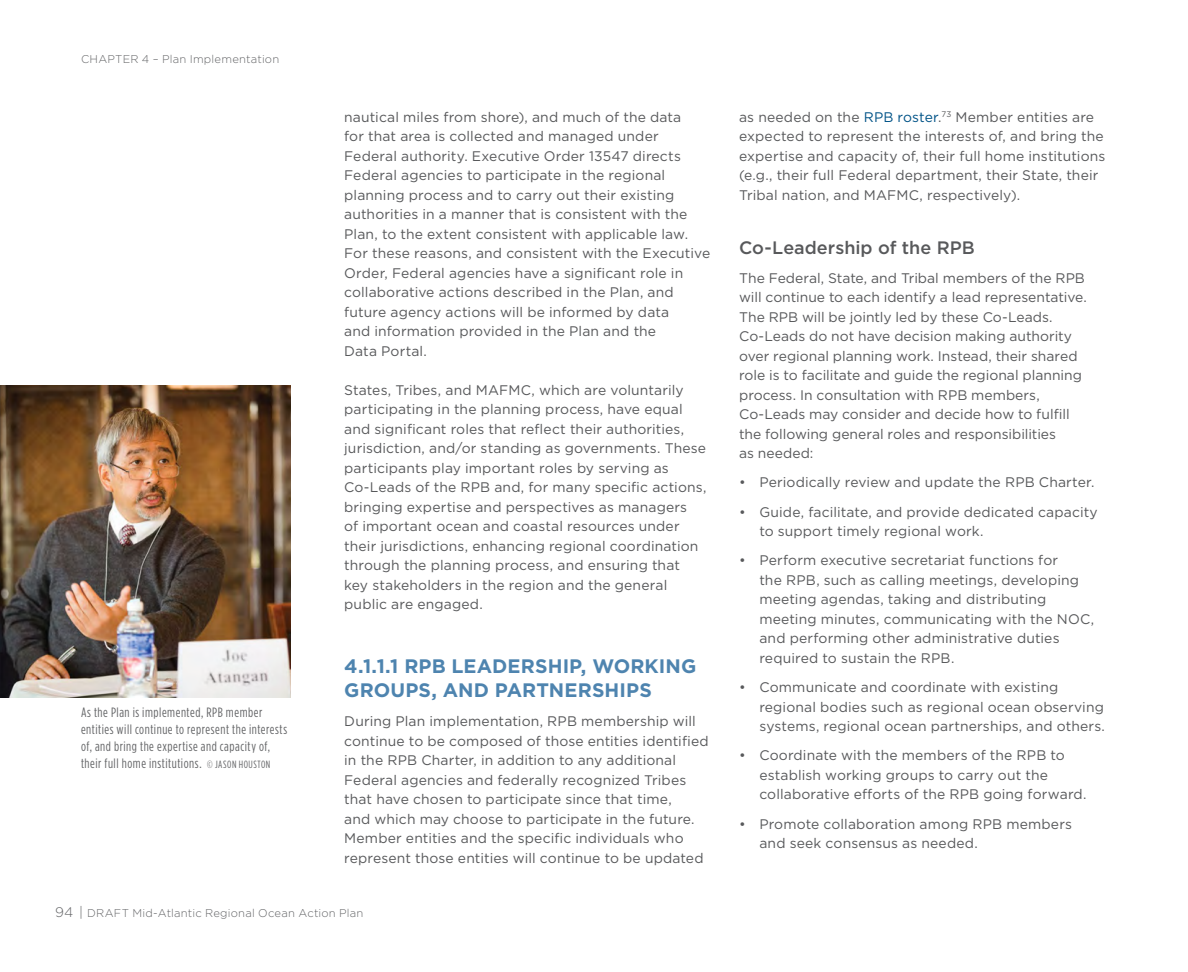
<style>
.page{position:relative;width:1188px;height:972px;background:#fff}
.page>*{position:absolute;margin:0;border:0;box-sizing:border-box;transform-origin:0 0}
.t1{font:700 19.5px/24.3px "Gotham";letter-spacing:.005em;color:#4e84af}
.t2{font:500 18px "Gotham";color:#58595b}
.t3{font:13.8px/19.5px "Gotham";letter-spacing:.005em;color:#58595b}
.t4{font:13.5px/17.2px "Gotham Condensed";letter-spacing:.04em;color:#636466}
.t5{font:300 11.25px "Gotham";letter-spacing:.02em;color:#636466}
.s1{font-size:10.5px}
.s2{font-size:13.8px}
.s3{color:#005387}
</style>
<div class="page">
<img style="left:0;top:385px;width:290px;height:312px">
<p class="t5" style="left:81px;top:52px;width:200px">CHAPTER 4 – Plan Implementation</p>
<p class="t4" style="left:81px;top:703px;width:208px">As the Plan is implemented, RPB member entities will continue to represent the interests of, and bring the expertise and capacity of, their full home institutions. <span class="s1">© JASON HOUSTON</span></p>
<p class="t3" style="left:344px;top:107px;width:368px">nautical miles from shore), and much of the data<br>for that area is collected and managed under Federal authority. Executive Order 13547 directs Federal agencies to participate in the regional planning process and to carry out their existing authorities in a manner that is consistent with the Plan, to the extent consistent with applicable law.<br>For these reasons, and consistent with the Executive Order, Federal agencies have a significant role in collaborative actions described in the Plan, and future agency actions will be informed by data<br>and information provided in the Plan and the<br>Data Portal.</p>
<p class="t3" style="left:344px;top:380px;width:364px">States, Tribes, and MAFMC, which are voluntarily participating in the planning process, have equal and significant roles that reflect their authorities, jurisdiction, and/or standing as governments. These participants play important roles by serving as Co-Leads of the RPB and, for many specific actions, bringing expertise and perspectives as managers<br>of important ocean and coastal resources under their jurisdictions, enhancing regional coordination through the planning process, and ensuring that key stakeholders in the region and the general public are engaged.</p>
<h1 class="t1" style="left:344px;top:654px;width:354px">4.1.1.1 RPB LEADERSHIP, WORKING<br>GROUPS, AND PARTNERSHIPS</h1>
<p class="t3" style="left:344px;top:711px;width:366px">During Plan implementation, RPB membership will continue to be composed of those entities identified in the RPB Charter, in addition to any additional Federal agencies and federally recognized Tribes that have chosen to participate since that time,<br>and which may choose to participate in the future.<br>Member entities and the specific individuals who represent those entities will continue to be updated</p>
<p class="t5" style="left:55px;top:905px;width:310px"><span class="s2">94 |</span> DRAFT Mid-Atlantic Regional Ocean Action Plan</p>
<p class="t3" style="left:739px;top:107px;width:368px">as needed on the <span class="s3">RPB roster</span>.<sup>73</sup> Member entities are expected to represent the interests of, and bring the expertise and capacity of, their full home institutions (e.g., their full Federal department, their State, their Tribal nation, and MAFMC, respectively).</p>
<h2 class="t2" style="left:739px;top:235px;width:237px">Co-Leadership of the RPB</h2>
<p class="t3" style="left:739px;top:268px;width:349px">The Federal, State, and Tribal members of the RPB will continue to each identify a lead representative.<br>The RPB will be jointly led by these Co-Leads.<br>Co-Leads do not have decision making authority over regional planning work. Instead, their shared role is to facilitate and guide the regional planning process. In consultation with RPB members, Co-Leads may consider and decide how to fulfill the following general roles and responsibilities<br>as needed:</p>
<p class="t3" style="left:739px;top:473px;width:357px">• Periodically review and update the RPB Charter.</p>
<p class="t3" style="left:759px;top:502px;width:340px;text-indent:-20px">• Guide, facilitate, and provide dedicated capacity to support timely regional work.</p>
<p class="t3" style="left:759px;top:551px;width:336px;text-indent:-20px">• Perform executive secretariat functions for<br>the RPB, such as calling meetings, developing meeting agendas, taking and distributing meeting minutes, communicating with the NOC, and performing other administrative duties required to sustain the RPB.</p>
<p class="t3" style="left:759px;top:677px;width:347px;text-indent:-20px">• Communicate and coordinate with existing regional bodies such as regional ocean observing systems, regional ocean partnerships, and others.</p>
<p class="t3" style="left:759px;top:745px;width:329px;text-indent:-20px">• Coordinate with the members of the RPB to establish working groups to carry out the collaborative efforts of the RPB going forward.</p>
<p class="t3" style="left:759px;top:814px;width:314px;text-indent:-20px">• Promote collaboration among RPB members and seek consensus as needed.</p>
</div>
